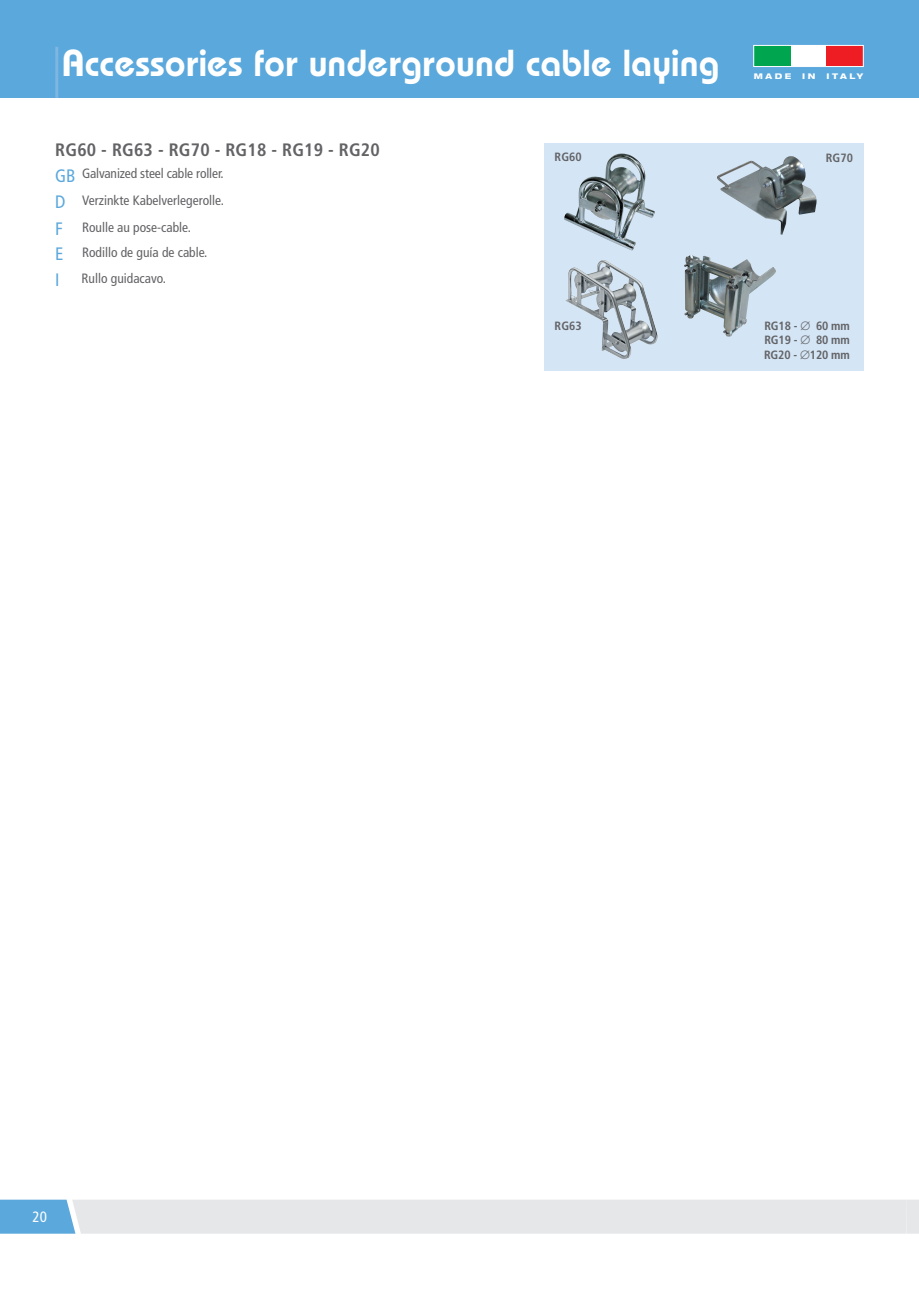
<style>
.page{position:relative;width:919px;height:1289px;background:#fff}
.page>*{position:absolute;margin:0;border:0;box-sizing:border-box;transform-origin:0 0}
.t1{font:600 37.5px "Bauhaus";letter-spacing:.005em;color:#fff}
.t2{font:700 condensed 18px "Frutiger";letter-spacing:.01em;color:#636366}
.t3{font:condensed 18px "Frutiger";color:#5ba8dc}
.t4{font:condensed 15px "Frutiger";color:#fff}
.t5{font:condensed 13.5px "Frutiger";color:#636366}
.t6{font:700 condensed 12px "Frutiger";letter-spacing:-.01em;color:#636366}
.Normale{font:800 expanded 7.8px "Helvetica Neue";letter-spacing:.325em;color:#fff}
</style>
<div class="page">
<svg style="left:0;top:1199px;width:918px;height:34px;background:#dce2e8"></svg>
<div style="left:893px;top:0;width:25px;height:98px;background:#5ba8dc"></div>
<div style="left:544px;top:143px;width:319px;height:227px;background:#d4e5f5"></div>
<img style="left:565px;top:260px;width:93px;height:99px">
<img style="left:717px;top:156px;width:99px;height:79px">
<img style="left:684px;top:255px;width:92px;height:82px">
<div style="left:0;top:0;width:906px;height:98px;background:#5ba8dc"></div>
<hr style="left:55px;top:47px;width:3px;height:51px;background:#7eb6e2">
<svg style="left:753px;top:45px;width:111px;height:22px;background:#ab9e87"></svg>
<img style="left:564px;top:153px;width:90px;height:98px">
<p class="t1" style="left:62px;top:40px;width:659px">Accessories for underground cable laying</p>
<p class="Normale" style="left:753px;top:71px;width:39px">MADE</p>
<p class="Normale" style="left:802px;top:71px;width:15px">I N</p>
<p class="Normale" style="left:826px;top:71px;width:38px">ITALY</p>
<p class="t2" style="left:55px;top:139px;width:326px">RG60 - RG63 - RG70 - RG18 - RG19 - RG20</p>
<p class="t5" style="left:82px;top:166px;width:143px">Galvanized steel cable roller.</p>
<p class="t5" style="left:82px;top:192px;width:143px">Verzinkte Kabelverlegerolle.</p>
<p class="t5" style="left:82px;top:219px;width:110px">Roulle au pose-cable.</p>
<p class="t5" style="left:82px;top:244px;width:127px">Rodillo de guía de cable.</p>
<p class="t5" style="left:82px;top:270px;width:86px">Rullo guidacavo.</p>
<p class="t3" style="left:55px;top:165px;width:22px">GB</p>
<p class="t3" style="left:55px;top:192px;width:12px">D</p>
<p class="t3" style="left:55px;top:218px;width:9px">F</p>
<p class="t3" style="left:55px;top:244px;width:10px">E</p>
<p class="t3" style="left:55px;top:269px;width:6px">I</p>
<p class="t6" style="left:554px;top:150px;width:29px">RG60</p>
<p class="t6" style="left:825px;top:151px;width:29px">RG70</p>
<p class="t6" style="left:554px;top:319px;width:29px">RG63</p>
<p class="t6" style="left:764px;top:318px;width:87px">RG18 - ∅ 60 mm</p>
<p class="t6" style="left:764px;top:333px;width:87px">RG19 - ∅ 80 mm</p>
<p class="t6" style="left:764px;top:347px;width:87px">RG20 - ∅120 mm</p>
<p class="t4" style="left:33px;top:1208px;width:16px">20</p>
</div>
